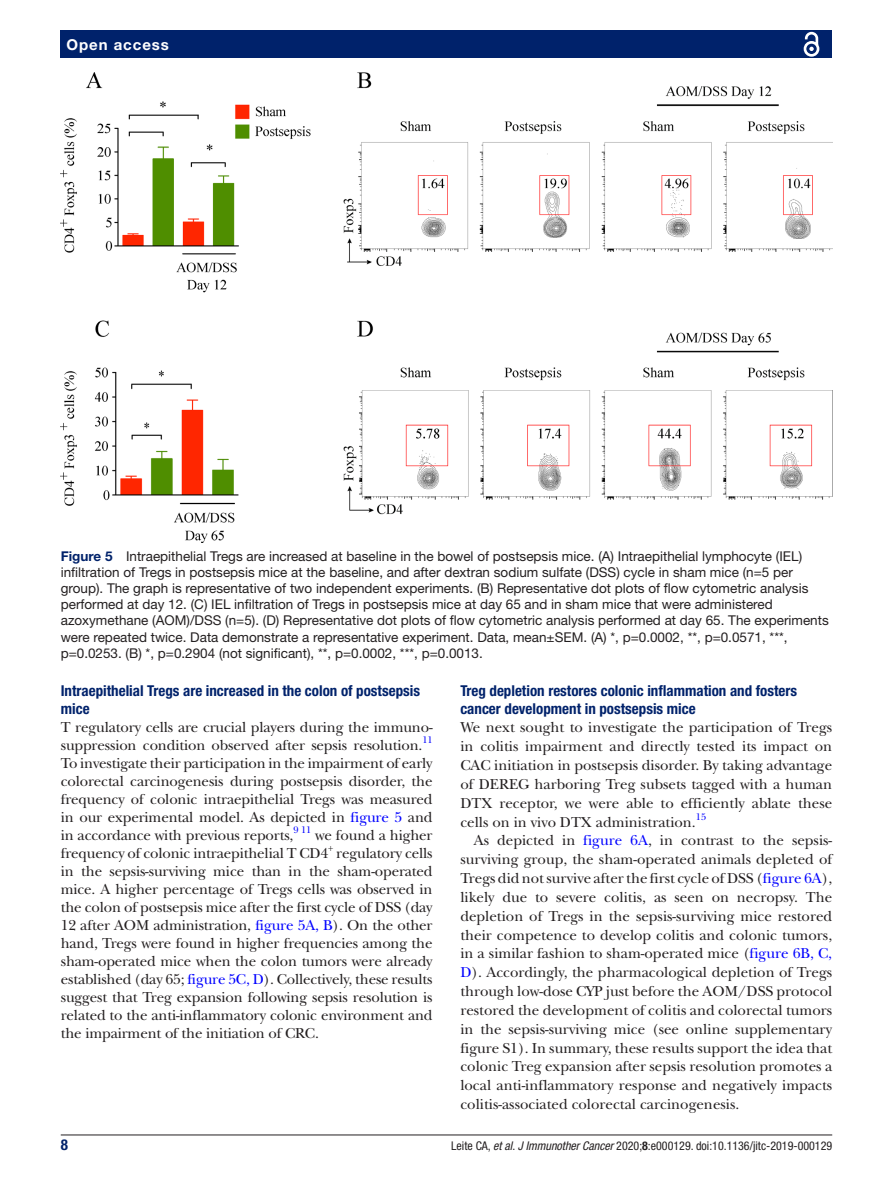
<style>
.page{position:relative;width:893px;height:1191px;background:#fff}
.page>*{position:absolute;margin:0;border:0;box-sizing:border-box;transform-origin:0 0}
.t1{font:15px/18px "New Baskerville";letter-spacing:-.01em;color:#231f20;text-align:justify}
.t2{font:700 condensed 15px/18px "Helvetica Neue LT Std";color:#00226b}
.t3{font:700 15px "Helvetica Neue LT Std";letter-spacing:.065em;color:#fff}
.t4{font:13.5px/16.2px "Helvetica Neue LT Std";color:#231f20}
.t5{font:condensed 12px "Helvetica Neue LT Std";color:#231f20}
.t6{font:9.9px "New Baskerville";color:#00f}
.t7{font:9.9px "New Baskerville";color:#231f20}
.s1{font-weight:700;color:#00226b}
.s2{color:#00f}
.s3{font-style:italic}
.s4{font-weight:700}
</style>
<div class="page">
<hr style="left:61px;top:1134px;width:771px;height:1px;background:#231f20">
<div style="left:61px;top:31px;width:771px;height:27px;background:#00226b"></div>
<svg style="left:803px;top:31px;width:17px;height:26px"></svg>
<img style="left:61px;top:73px;width:771px;height:470px">
<p class="t3" style="left:66px;top:35px;width:104px">Open access</p>
<p class="t4" style="left:61px;top:547px;width:769px"><span class="s1">Figure 5</span> Intraepithelial Tregs are increased at baseline in the bowel of postsepsis mice. (A) Intraepithelial lymphocyte (IEL) infiltration of Tregs in postsepsis mice at the baseline, and after dextran sodium sulfate (DSS) cycle in sham mice (n=5 per group). The graph is representative of two independent experiments. (B) Representative dot plots of flow cytometric analysis performed at day 12. (C) IEL infiltration of Tregs in postsepsis mice at day 65 and in sham mice that were administered azoxymethane (AOM)/DSS (n=5). (D) Representative dot plots of flow cytometric analysis performed at day 65. The experiments were repeated twice. Data demonstrate a representative experiment. Data, mean±SEM. (A) *, p=0.0002, **, p=0.0571, ***, p=0.0253. (B) *, p=0.2904 (not significant), **, p=0.0002, ***, p=0.0013.</p>
<p class="t2" style="left:61px;top:681px;width:361px">Intraepithelial Tregs are increased in the colon of postsepsis mice</p>
<p class="t1" style="left:61px;top:718px;width:373px">T regulatory cells are crucial players during the immuno&shy;suppression condition observed after sepsis resolution.</p>
<p class="t2" style="left:460px;top:681px;width:338px">Treg depletion restores colonic inflammation and fosters cancer development in postsepsis mice</p>
<p class="t1" style="left:460px;top:718px;width:373px;line-height:18.9px">We next sought to investigate the participation of Tregs in colitis impairment and directly tested its impact on CAC initiation in postsepsis disorder. By taking advantage of DEREG harboring Treg subsets tagged with a human DTX receptor, we were able to efficiently ablate these cells on in vivo DTX administration.</p>
<p class="t6" style="left:422px;top:734px;width:12px">11</p>
<p class="t1" style="left:61px;top:754px;width:373px">To investigate their participation in the impairment of early colorectal carcinogenesis during postsepsis disorder, the frequency of colonic intraepithelial Tregs was measured in our experimental model. As depicted in <span class="s2">figure 5</span> and in accordance with previous reports,<sup>9</sup> <sup>11</sup> we found a higher frequency of colonic intraepithelial T CD4</p>
<p class="t6" style="left:696px;top:811px;width:12px">15</p>
<p class="t1" style="left:460px;top:831px;width:373px;line-height:18.8px;text-indent:14px">As depicted in <span class="s2">figure 6A</span>, in contrast to the sepsis&shy;surviving group, the sham-operated animals depleted of Tregs did not survive after the first cycle of DSS (<span class="s2">figure 6A</span>), likely due to severe colitis, as seen on necropsy. The depletion of Tregs in the sepsis-surviving mice restored their competence to develop colitis and colonic tumors, in a similar fashion to sham-operated mice (<span class="s2">figure 6B, C, D</span>). Accordingly, the pharmacological depletion of Tregs through low-dose CYP just before the AOM/DSS protocol restored the development of colitis and colorectal tumors in the sepsis-surviving mice (see online supplementary figure S1). In summary, these results support the idea that colonic Treg expansion after sepsis resolution promotes a local anti-inflammatory response and negatively impacts colitis-associated colorectal carcinogenesis.</p>
<p class="t7" style="left:328px;top:842px;width:7px">+</p>
<p class="t1" style="left:61px;top:844px;width:373px;text-indent:276px">regulatory cells in the sepsis-surviving mice than in the sham-operated mice. A higher percentage of Tregs cells was observed in the colon of postsepsis mice after the first cycle of DSS (day 12 after AOM administration, <span class="s2">figure 5A, B</span>). On the other hand, Tregs were found in higher frequencies among the sham-operated mice when the colon tumors were already established (day 65; <span class="s2">figure 5C, D</span>). Collectively, these results suggest that Treg expansion following sepsis resolution is related to the anti-inflammatory colonic environment and the impairment of the initiation of CRC.</p>
<p class="t2" style="left:61px;top:1135px;width:9px">8</p>
<p class="t5" style="left:451px;top:1138px;width:382px">Leite CA, <span class="s3">et al</span>. <span class="s3">J Immunother Cancer</span> 2020;<span class="s4">8</span>:e000129. doi:10.1136/jitc-2019-000129</p>
</div>
